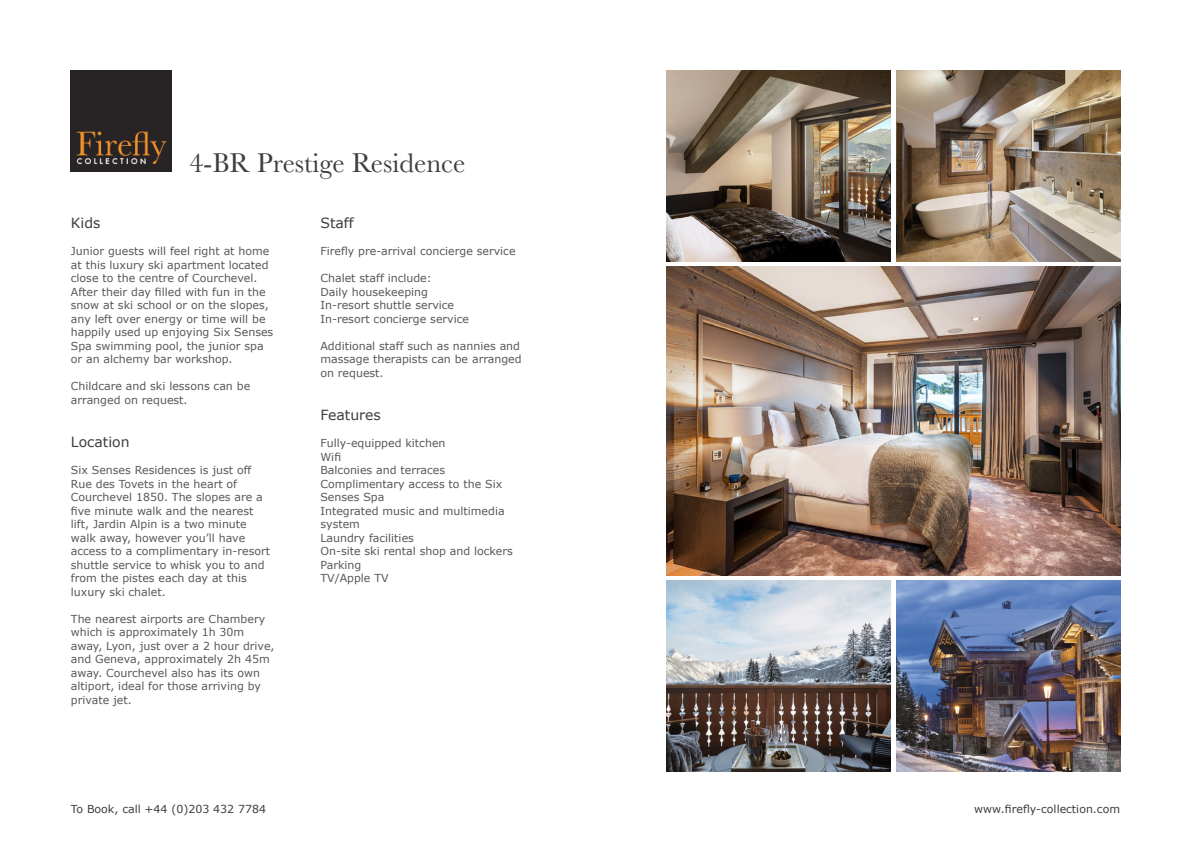
<style>
.page{position:relative;width:1191px;height:842px;background:#fff}
.page>*{position:absolute;margin:0;border:0;box-sizing:border-box;transform-origin:0 0}
.t1{font:28px "Baskerville";color:#3e3e3f}
.t2{font:14px "Verdana";color:#3e3e3f}
.t3{font:11px/13.5px "Verdana";color:#57585a}
.t4{font:11px "Verdana";color:#3e3e3f}
</style>
<div class="page">
<img style="left:71px;top:71px;width:101px;height:101px">
<img style="left:666px;top:267px;width:454px;height:308px">
<img style="left:666px;top:71px;width:224px;height:190px">
<img style="left:896px;top:71px;width:224px;height:190px">
<img style="left:666px;top:581px;width:224px;height:190px">
<img style="left:896px;top:581px;width:224px;height:190px">
<p class="t1" style="left:190px;top:145px;width:277px">4-BR Prestige Residence</p>
<p class="t2" style="left:71px;top:214px;width:31px">Kids</p>
<p class="t3" style="left:71px;top:244px;width:204px">Junior guests will feel right at home at this luxury ski apartment located close to the centre of Courchevel.<br>After their day filled with fun in the snow at ski school or on the slopes, any left over energy or time will be happily used up enjoying Six Senses Spa swimming pool, the junior spa or an alchemy bar workshop.</p>
<p class="t3" style="left:71px;top:379px;width:181px">Childcare and ski lessons can be arranged on request.</p>
<p class="t2" style="left:71px;top:433px;width:60px">Location</p>
<p class="t3" style="left:71px;top:464px;width:201px">Six Senses Residences is just off<br>Rue des Tovets in the heart of<br>Courchevel 1850. The slopes are a five minute walk and the nearest lift, Jardin Alpin is a two minute walk away, however you’ll have access to a complimentary in-resort shuttle service to whisk you to and from the pistes each day at this luxury ski chalet.</p>
<p class="t3" style="left:71px;top:612px;width:205px">The nearest airports are Chambery which is approximately 1h 30m away, Lyon, just over a 2 hour drive, and Geneva, approximately 2h 45m away. Courchevel also has its own altiport, ideal for those arriving by private jet.</p>
<p class="t4" style="left:71px;top:802px;width:197px">To Book, call +44 (0)203 432 7784</p>
<p class="t2" style="left:320px;top:214px;width:35px">Staff</p>
<p class="t3" style="left:320px;top:244px;width:197px">Firefly pre-arrival concierge service</p>
<p class="t3" style="left:320px;top:271px;width:113px">Chalet staff include:</p>
<p class="t3" style="left:320px;top:285px;width:109px">Daily housekeeping</p>
<p class="t3" style="left:320px;top:298px;width:135px">In-resort shuttle service</p>
<p class="t3" style="left:320px;top:312px;width:150px">In-resort concierge service</p>
<p class="t3" style="left:320px;top:339px;width:203px">Additional staff such as nannies and massage therapists can be arranged on request.</p>
<p class="t2" style="left:320px;top:406px;width:62px">Features</p>
<p class="t3" style="left:320px;top:437px;width:127px">Fully-equipped kitchen</p>
<p class="t3" style="left:320px;top:450px;width:22px">Wifi</p>
<p class="t3" style="left:320px;top:464px;width:126px">Balconies and terraces</p>
<p class="t3" style="left:320px;top:477px;width:183px">Complimentary access to the Six<br>Senses Spa</p>
<p class="t3" style="left:320px;top:504px;width:186px">Integrated music and multimedia system</p>
<p class="t3" style="left:320px;top:531px;width:95px">Laundry facilities</p>
<p class="t3" style="left:320px;top:545px;width:194px">On-site ski rental shop and lockers</p>
<p class="t3" style="left:320px;top:558px;width:43px">Parking</p>
<p class="t3" style="left:320px;top:572px;width:70px">TV/Apple TV</p>
<p class="t4" style="left:974px;top:802px;width:147px">www.firefly-collection.com</p>
</div>
